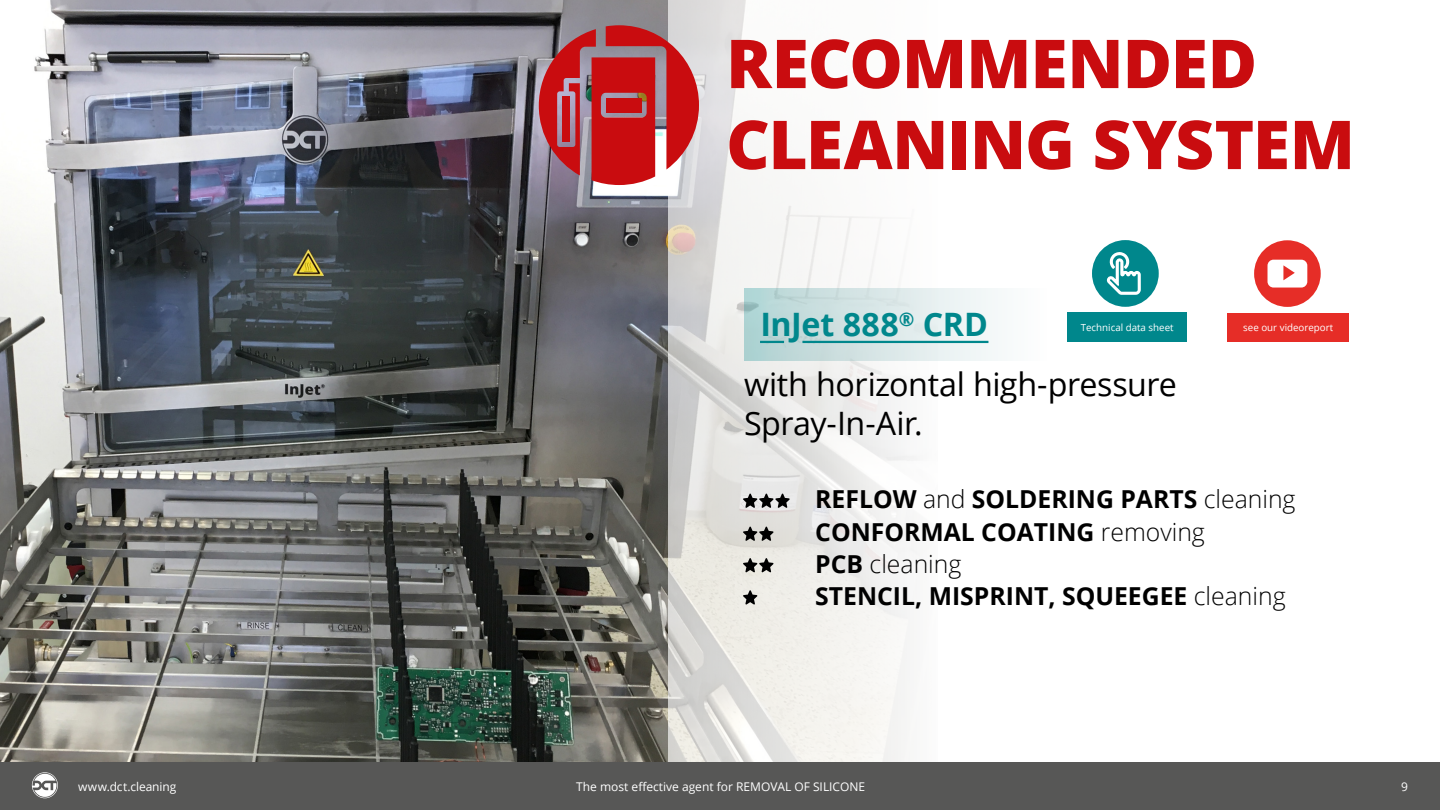
<style>
.page{position:relative;width:1440px;height:810px;background:#fff}
.page>*{position:absolute;margin:0;border:0;box-sizing:border-box;transform-origin:0 0}
.t1{font:800 67.5px/81px "Open Sans";letter-spacing:-.015em;color:#c90c0f}
.t2{font:32.25px/59.7px "Open Sans";letter-spacing:-.015em;color:#000}
.t3{font:700 24.75px/32.3px "Open Sans";color:#000}
.t4{font:12px "Open Sans";color:#fff}
.t5{font:9.75px "Open Sans";color:#fff}
.s1{font-weight:700;color:#00878c}
.s2{font-weight:300}
.s3{font-style:inherit}
</style>
<div class="page">
<div style="left:0;top:762px;width:1440px;height:48px;background:#575756"></div>
<svg style="left:32px;top:772px;width:26px;height:26px"></svg>
<img style="left:0;top:0;width:938px;height:762px">
<div style="left:744px;top:288px;width:303px;height:72px;background:linear-gradient(to right,#b1d1d1,#fff)"></div>
<hr style="left:802px;top:341px;width:186px;height:2px;background:#00878c">
<hr style="left:760px;top:341px;width:24px;height:2px;background:#00878c">
<div style="left:1068px;top:312px;width:119px;height:29px;background:#00878c"></div>
<div style="left:1092px;top:240px;width:67px;height:67px;background:#00878c;border-radius:50%"></div>
<svg style="left:1106px;top:252px;width:35px;height:43px"></svg>
<div style="left:1254px;top:240px;width:67px;height:67px;background:#e62d27;border-radius:50%"></div>
<svg style="left:1268px;top:260px;width:39px;height:28px"></svg>
<div style="left:1228px;top:313px;width:121px;height:29px;background:#e62d27"></div>
<svg style="left:539px;top:25px;width:160px;height:160px;background:#bc4e54"></svg>
<div style="left:562px;top:97px;width:8px;height:45px;background:#c90c0f"></div>
<svg style="left:743px;top:494px;width:47px;height:14px"></svg>
<svg style="left:743px;top:558px;width:31px;height:14px"></svg>
<svg style="left:743px;top:590px;width:14px;height:15px"></svg>
<svg style="left:743px;top:527px;width:31px;height:14px"></svg>
<h1 class="t1" style="left:726px;top:30px;width:630px">RECOMMENDED<br>CLEANING SYSTEM</h1>
<h2 class="t2" style="left:744px;top:298px;width:435px;text-indent:16px"><span class="s1">InJet 888</span><sup>®</sup> <span class="s1">CRD<br></span>with horizontal high-pressure</h2>
<h2 class="t2" style="left:744px;top:397px;width:180px">Spray-In-Air.</h2>
<p class="t5" style="left:1081px;top:323px;width:94px">Technical data sheet</p>
<p class="t5" style="left:1243px;top:324px;width:91px">see our videoreport</p>
<p class="t3" style="left:815px;top:483px;width:482px">REFLOW <span class="s2">and</span> SOLDERING PARTS <span class="s2">cleaning<br></span>CONFORMAL COATING <span class="s2">removing<br></span>PCB <span class="s2">cleaning<br></span>STENCIL, MISPRINT, SQUEEGEE <span class="s2">cleaning</span></p>
<p class="t4" style="left:78px;top:782px;width:100px">www.dct.cleaning</p>
<p class="t4" style="left:576px;top:778px;width:290px">The most effective agent for REMOVAL OF <span class="s3">SILICONE</span></p>
<p class="t4" style="left:1401px;top:782px;width:8px">9</p>
</div>
